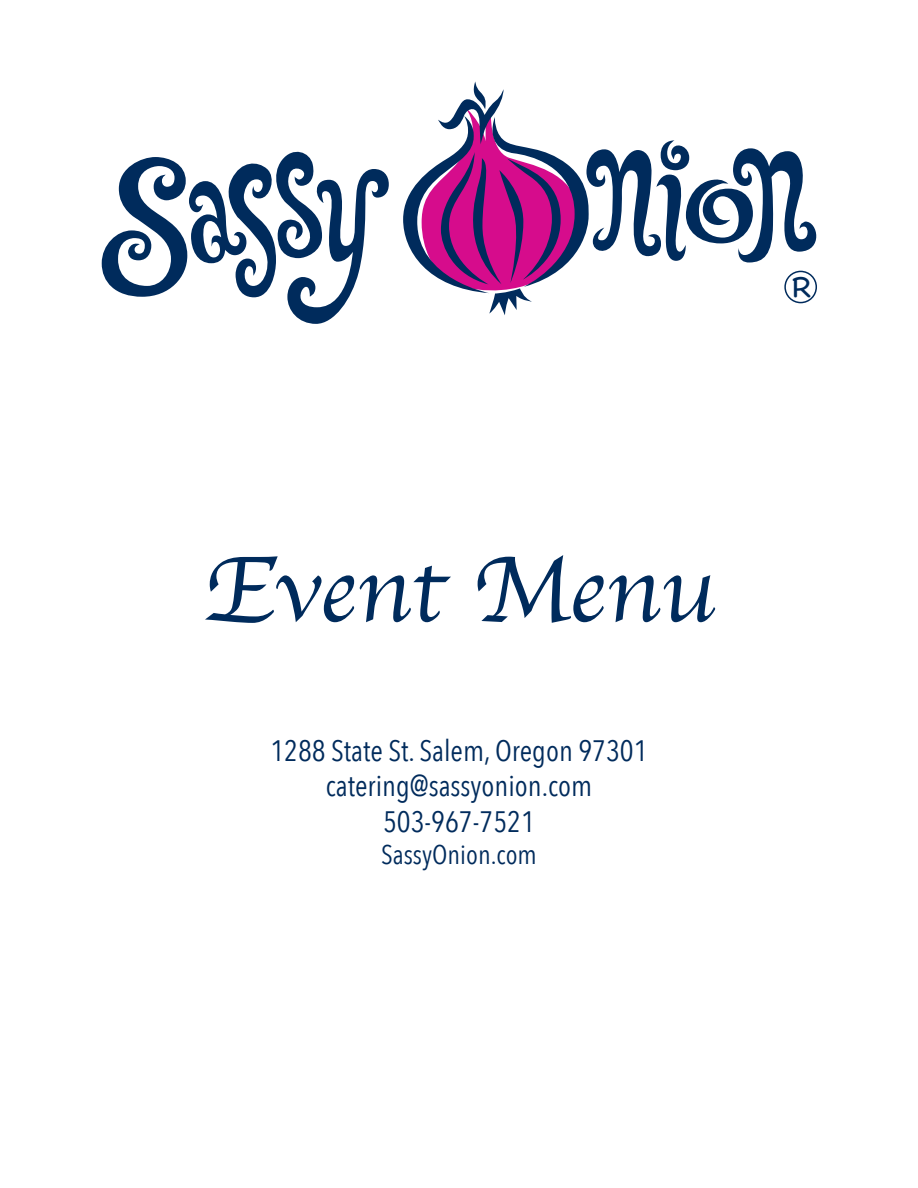
<style>
.page{position:relative;width:918px;height:1188px;background:#fff}
.page>*{position:absolute;margin:0;border:0;box-sizing:border-box;transform-origin:0 0}
.t1{font:97.5px "Apple Chancery";color:#002b5c}
.t2{font:29.55px/35.4px "Avenir Next Condensed";color:#002b5c;text-align:center}
.t3{font:28.65px "Chalkboard";color:#002b5c;scale:1.14 1}
.t4{font:27px "Avenir Next Condensed";color:#002b5c}
</style>
<div class="page">
<svg style="left:102px;top:151px;width:287px;height:173px"></svg>
<svg style="left:403px;top:81px;width:414px;height:234px"></svg>
<div style="left:784px;top:271px;width:33px;height:32px;border:2px solid #002b5c;border-radius:50%"></div>
<p class="t3" style="left:792px;top:268px;width:19px">R</p>
<h1 class="t1" style="left:204px;top:512px;width:512px">Event Menu</h1>
<p class="t2" style="left:270px;top:734px;width:379px">1288 State St. Salem, Oregon 97301 catering@sassyonion.com<br>503-967-7521</p>
<p class="t4" style="left:381px;top:837px;width:157px">SassyOnion.com</p>
</div>
